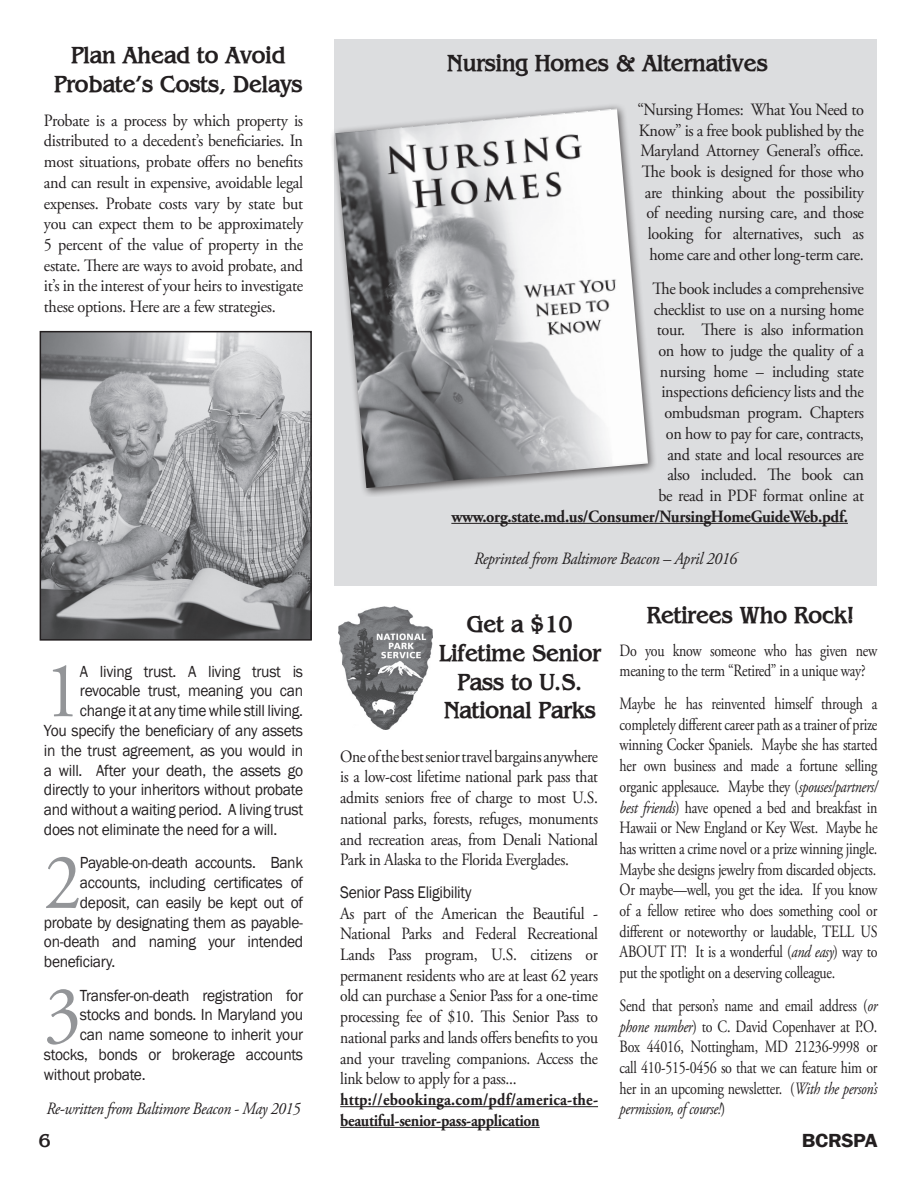
<style>
.page{position:relative;width:918px;height:1188px;background:#fff}
.page>*{position:absolute;margin:0;border:0;box-sizing:border-box;transform-origin:0 0}
.t1{font:79.65px "Adobe Garamond Pro";color:#939598;scale:.94 1}
.t2{font:700 24px/28.8px "Bangle";color:#231f20;text-align:center;scale:.95 1}
.t3{font:600 19.5px "Franklin Gothic";letter-spacing:-.02em;color:#231f20;scale:1.08 1}
.t4{font:700 19.5px "Bangle";color:#231f20}
.t5{font:17.25px/20.7px "Adobe Garamond Pro";letter-spacing:-.02em;color:#231f20;text-align:right;scale:.94 1}
.t6{font:17.25px/20.7px "Adobe Garamond Pro";letter-spacing:-.02em;color:#231f20;text-align:justify;scale:.81 1}
.t7{font:17.25px/20.7px "Adobe Garamond Pro";letter-spacing:-.02em;color:#231f20;text-align:justify;scale:.9 1}
.t8{font:700 17.25px/20.7px "Adobe Garamond Pro";letter-spacing:-.02em;color:#231f20;scale:.9 1}
.t9{font:700 17.25px "Adobe Garamond Pro";letter-spacing:-.02em;color:#231f20;scale:.94 1}
.t10{font:italic 17.25px "Adobe Garamond Pro";letter-spacing:-.02em;color:#231f20;scale:.92 1}
.t11{font:italic 17.25px "Adobe Garamond Pro";letter-spacing:-.02em;color:#231f20;scale:.89 1}
.t12{font:17.25px "Franklin Gothic";letter-spacing:-.02em;color:#231f20;scale:.9 1}
.t13{font:16.5px "Franklin Gothic";letter-spacing:-.02em;color:#231f20;scale:.94 1}
.s1{font-style:italic}
</style>
<div class="page">
<div style="left:335px;top:40px;width:542px;height:546px;background:#dcdddf"></div>
<hr style="left:451px;top:523px;width:397px;height:1px;background:#231f20">
<hr style="left:340px;top:1106px;width:258px;height:1px;background:#231f20">
<hr style="left:340px;top:1127px;width:200px;height:1px;background:#231f20">
<div style="left:329px;top:102px;width:329px;height:395px;background:#231f20;opacity:.75"></div>
<img style="left:335px;top:109px;width:313px;height:379px">
<img style="left:43px;top:334px;width:266px;height:304px">
<div style="left:40px;top:331px;width:272px;height:310px;border:2px solid #231f20"></div>
<img style="left:338px;top:607px;width:95px;height:123px">
<h2 class="t2" style="left:54px;top:40px;width:263px">Plan Ahead to Avoid<br>Probate’s Costs, Delays</h2>
<p class="t5" style="left:44px;top:111px;width:277px;text-align:justify">Probate is a process by which property is distributed to a decedent’s beneficiaries. In most situations, probate offers no benefits and can result in expensive, avoidable legal expenses. Probate costs vary by state but you can expect them to be approximately 5 percent of the value of property in the estate. There are ways to avoid probate, and it’s in the interest of your heirs to investigate these options. Here are a few strategies.</p>
<h1 class="t1" style="left:44px;top:643px;width:41px">1</h1>
<p class="t13" style="left:80px;top:661px;width:239px">A living trust. A living trust is</p>
<p class="t13" style="left:80px;top:681px;width:239px">revocable trust, meaning you can</p>
<p class="t13" style="left:80px;top:700px;width:239px">change it at any time while still living.</p>
<p class="t13" style="left:44px;top:720px;width:277px">You specify the beneficiary of any assets</p>
<p class="t13" style="left:44px;top:740px;width:277px">in the trust agreement, as you would in</p>
<p class="t13" style="left:44px;top:760px;width:277px">a will. After your death, the assets go</p>
<p class="t13" style="left:44px;top:780px;width:277px">directly to your inheritors without probate</p>
<p class="t13" style="left:44px;top:799px;width:277px">and without a waiting period. A living trust</p>
<p class="t13" style="left:44px;top:819px;width:250px">does not eliminate the need for a will.</p>
<h1 class="t1" style="left:44px;top:835px;width:41px">2</h1>
<p class="t13" style="left:80px;top:853px;width:239px">Payable-on-death accounts. Bank</p>
<p class="t13" style="left:80px;top:872px;width:239px">accounts, including certificates of</p>
<p class="t13" style="left:80px;top:892px;width:239px">deposit, can easily be kept out of</p>
<p class="t13" style="left:44px;top:912px;width:277px">probate by designating them as payable-</p>
<p class="t13" style="left:44px;top:932px;width:277px">on-death and naming your intended</p>
<p class="t13" style="left:44px;top:952px;width:78px">beneficiary.</p>
<h1 class="t1" style="left:44px;top:967px;width:41px">3</h1>
<p class="t13" style="left:80px;top:985px;width:239px">Transfer-on-death registration for</p>
<p class="t13" style="left:80px;top:1005px;width:239px">stocks and bonds. In Maryland you</p>
<p class="t13" style="left:80px;top:1024px;width:239px">can name someone to inherit your</p>
<p class="t13" style="left:44px;top:1044px;width:277px">stocks, bonds or brokerage accounts</p>
<p class="t13" style="left:44px;top:1064px;width:110px">without probate.</p>
<p class="t11" style="left:47px;top:1098px;width:287px">Re-written from Baltimore Beacon - May 2015</p>
<h2 class="t2" style="left:447px;top:48px;width:339px">Nursing Homes &amp; Alternatives</h2>
<p class="t5" style="left:637px;top:100px;width:243px">“Nursing Homes: What You Need to Know” is a free book published by the Maryland Attorney General’s office.<br>The book is designed for those who are thinking about the possibility of needing nursing care, and those looking for alternatives, such as home care and other long-term care.</p>
<p class="t5" style="left:652px;top:279px;width:227px">The book includes a comprehensive checklist to use on a nursing home tour. There is also information on how to judge the quality of a nursing home – including state inspections deficiency lists and the ombudsman program. Chapters on how to pay for care, contracts, and state and local resources are also included. The book can be read in PDF format online at</p>
<p class="t9" style="left:451px;top:506px;width:423px">www.org.state.md.us/Consumer/NursingHomeGuideWeb.pdf.</p>
<p class="t10" style="left:474px;top:549px;width:288px">Reprinted from Baltimore Beacon – April 2016</p>
<h2 class="t2" style="left:439px;top:609px;width:172px">Get a $10<br>Lifetime Senior<br>Pass to U.S.<br>National Parks</h2>
<h2 class="t2" style="left:647px;top:600px;width:220px">Retirees Who Rock!</h2>
<p class="t6" style="left:620px;top:640px;width:320px">Do you know someone who has given new meaning to the term “Retired” in a unique way?</p>
<p class="t6" style="left:620px;top:694px;width:320px">Maybe he has reinvented himself through a completely different career path as a trainer of prize winning Cocker Spaniels. Maybe she has started her own business and made a fortune selling organic applesauce. Maybe they (<span class="s1">spouses/partners/ best friends</span>) have opened a bed and breakfast in Hawaii or New England or Key West. Maybe he has written a crime novel or a prize winning jingle.<br>Maybe she designs jewelry from discarded objects.<br>Or maybe—well, you get the idea. If you know of a fellow retiree who does something cool or different or noteworthy or laudable, TELL US ABOUT IT! It is a wonderful (<span class="s1">and easy</span>) way to put the spotlight on a deserving colleague.</p>
<p class="t6" style="left:620px;top:996px;width:320px">Send that person’s name and email address (<span class="s1">or phone number</span>) to C. David Copenhaver at P.O.<br>Box 44016, Nottingham, MD 21236-9998 or call 410-515-0456 so that we can feature him or her in an upcoming newsletter. (<span class="s1">With the person’s permission, of course!</span>)</p>
<p class="t7" style="left:340px;top:747px;width:288px">One of the best senior travel bargains anywhere is a low-cost lifetime national park pass that admits seniors free of charge to most U.S. national parks, forests, refuges, monuments and recreation areas, from Denali National Park in Alaska to the Florida Everglades.</p>
<p class="t12" style="left:340px;top:882px;width:147px">Senior Pass Eligibility</p>
<p class="t7" style="left:340px;top:903px;width:288px">As part of the American the Beautiful - National Parks and Federal Recreational Lands Pass program, U.S. citizens or permanent residents who are at least 62 years old can purchase a Senior Pass for a one-time processing fee of $10. This Senior Pass to national parks and lands offers benefits to you and your traveling companions. Access the link below to apply for a pass...</p>
<p class="t8" style="left:340px;top:1089px;width:288px">http://ebookinga.com/pdf/america-the&shy;beautiful-senior-pass-application</p>
<p class="t4" style="left:39px;top:1128px;width:14px">6</p>
<p class="t3" style="left:802px;top:1129px;width:71px">BCRSPA</p>
</div>
